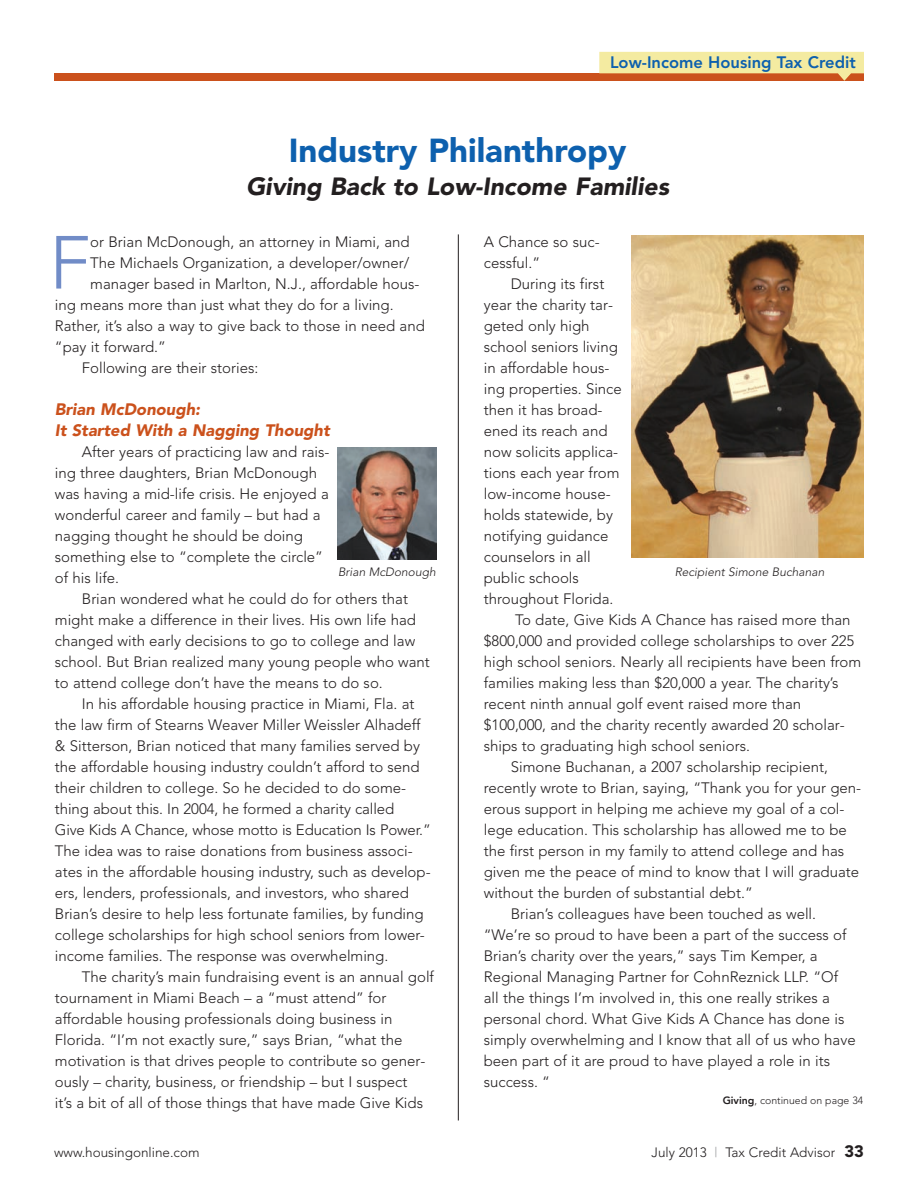
<style>
.page{position:relative;width:918px;height:1188px;background:#fff}
.page>*{position:absolute;margin:0;border:0;box-sizing:border-box;transform-origin:0 0}
.t1{font:300 74.25px "Avenir";color:#718cc7}
.t2{font:900 33px "Avenir";color:#0d60ae}
.t3{font:italic 900 24.75px "Avenir";color:#231f20}
.t4{font:italic 900 16.5px/21px "Avenir";color:#cb511c}
.t5{font:800 16.5px "Avenir";color:#0d60ae}
.t6{font:300 15px/21px "Avenir";color:#231f20}
.t7{font:300 13.5px "Avenir";color:#231f20}
.t8{font:italic 300 12px "Avenir";color:#231f20}
.t9{font:300 10.5px "Avenir";color:#231f20}
.s1{font-weight:800}
.s2{color:#939598}
.s3{font-weight:900;font-size:16.5px}
</style>
<div class="page">
<div style="left:54px;top:73px;width:810px;height:8px;background:#cb511c"></div>
<svg style="left:599px;top:52px;width:265px;height:29px"></svg>
<hr style="left:458px;top:234px;width:1px;height:887px;background:#231f20">
<img style="left:338px;top:448px;width:98px;height:111px">
<img style="left:632px;top:236px;width:232px;height:321px">
<p class="t5" style="left:610px;top:56px;width:247px">Low-Income Housing Tax Credit</p>
<h2 class="t2" style="left:289px;top:137px;width:339px">Industry Philanthropy</h2>
<h3 class="t3" style="left:246px;top:176px;width:425px">Giving Back to Low-Income Families</h3>
<h1 class="t1" style="left:49px;top:232px;width:43px">F</h1>
<p class="t6" style="left:90px;top:232px;width:321px">or Brian McDonough, an attorney in Miami, and</p>
<p class="t6" style="left:484px;top:232px;width:117px">A Chance so suc&shy;cessful.”</p>
<p class="t6" style="left:511px;top:274px;width:95px">During its first</p>
<p class="t6" style="left:484px;top:295px;width:131px">year the charity tar-</p>
<p class="t6" style="left:484px;top:316px;width:107px">geted only high</p>
<p class="t6" style="left:484px;top:337px;width:136px">school seniors living</p>
<p class="t6" style="left:484px;top:358px;width:127px">in affordable hous-</p>
<p class="t6" style="left:484px;top:379px;width:140px">ing properties. Since</p>
<p class="t6" style="left:484px;top:400px;width:120px">then it has broad-</p>
<p class="t6" style="left:484px;top:421px;width:125px">ened its reach and</p>
<p class="t6" style="left:484px;top:442px;width:136px">now solicits applica-</p>
<p class="t6" style="left:484px;top:463px;width:137px">tions each year from</p>
<p class="t6" style="left:484px;top:484px;width:128px">low-income house-</p>
<p class="t6" style="left:484px;top:505px;width:131px">holds statewide, by</p>
<p class="t6" style="left:484px;top:526px;width:126px">notifying guidance</p>
<p class="t6" style="left:484px;top:547px;width:108px">counselors in all</p>
<p class="t6" style="left:484px;top:568px;width:97px">public schools</p>
<p class="t6" style="left:484px;top:589px;width:131px">throughout Florida.</p>
<p class="t6" style="left:515px;top:610px;width:337px">To date, Give Kids A Chance has raised more than</p>
<p class="t6" style="left:484px;top:631px;width:372px">$800,000 and provided college scholarships to over 225</p>
<p class="t6" style="left:484px;top:652px;width:379px">high school seniors. Nearly all recipients have been from</p>
<p class="t6" style="left:484px;top:673px;width:356px">families making less than $20,000 a year. The charity’s</p>
<p class="t6" style="left:484px;top:694px;width:319px">recent ninth annual golf event raised more than</p>
<p class="t6" style="left:484px;top:715px;width:363px">$100,000, and the charity recently awarded 20 scholar-</p>
<p class="t6" style="left:484px;top:736px;width:268px">ships to graduating high school seniors.</p>
<p class="t6" style="left:511px;top:757px;width:319px">Simone Buchanan, a 2007 scholarship recipient,</p>
<p class="t6" style="left:484px;top:778px;width:379px">recently wrote to Brian, saying, “Thank you for your gen-</p>
<p class="t6" style="left:484px;top:799px;width:362px">erous support in helping me achieve my goal of a col-</p>
<p class="t6" style="left:484px;top:820px;width:365px">lege education. This scholarship has allowed me to be</p>
<p class="t6" style="left:484px;top:841px;width:362px">the first person in my family to attend college and has</p>
<p class="t6" style="left:484px;top:862px;width:377px">given me the peace of mind to know that I will graduate</p>
<p class="t6" style="left:484px;top:883px;width:271px">without the burden of substantial debt.”</p>
<p class="t6" style="left:511px;top:904px;width:307px">Brian’s colleagues have been touched as well.</p>
<p class="t6" style="left:484px;top:925px;width:364px">“We’re so proud to have been a part of the success of</p>
<p class="t6" style="left:484px;top:946px;width:335px">Brian’s charity over the years,” says Tim Kemper, a</p>
<p class="t6" style="left:484px;top:967px;width:356px">Regional Managing Partner for CohnReznick LLP. “Of</p>
<p class="t6" style="left:484px;top:988px;width:348px">all the things I’m involved in, this one really strikes a</p>
<p class="t6" style="left:484px;top:1009px;width:362px">personal chord. What Give Kids A Chance has done is</p>
<p class="t6" style="left:484px;top:1030px;width:373px">simply overwhelming and I know that all of us who have</p>
<p class="t6" style="left:484px;top:1051px;width:348px">been part of it are proud to have played a role in its</p>
<p class="t6" style="left:484px;top:1072px;width:68px">success. “</p>
<p class="t6" style="left:90px;top:253px;width:320px">The Michaels Organization, a developer/owner/</p>
<p class="t6" style="left:90px;top:274px;width:331px">manager based in Marlton, N.J., affordable hous-</p>
<p class="t6" style="left:55px;top:295px;width:340px">ing means more than just what they do for a living.</p>
<p class="t6" style="left:55px;top:316px;width:371px">Rather, it’s also a way to give back to those in need and</p>
<p class="t6" style="left:55px;top:337px;width:113px">“pay it forward.”</p>
<p class="t6" style="left:82px;top:358px;width:178px">Following are their stories:</p>
<p class="t4" style="left:55px;top:400px;width:276px">Brian McDonough:<br>It Started With a Nagging Thought</p>
<p class="t6" style="left:55px;top:442px;width:276px;text-indent:27px">After years of practicing law and rais&shy;ing three daughters, Brian McDonough was having a mid-life crisis. He enjoyed a wonderful career and family – but had a nagging thought he should be doing something else to “complete the circle” of his life.</p>
<p class="t6" style="left:55px;top:589px;width:377px;text-indent:27px">Brian wondered what he could do for others that might make a difference in their lives. His own life had changed with early decisions to go to college and law school. But Brian realized many young people who want to attend college don’t have the means to do so.</p>
<p class="t6" style="left:55px;top:694px;width:377px;text-indent:27px">In his affordable housing practice in Miami, Fla. at the law firm of Stearns Weaver Miller Weissler Alhadeff &amp; Sitterson, Brian noticed that many families served by the affordable housing industry couldn’t afford to send their children to college. So he decided to do some&shy;thing about this. In 2004, he formed a charity called<br>Give Kids A Chance, whose motto is Education Is Power.” The idea was to raise donations from business associ&shy;ates in the affordable housing industry, such as develop&shy;ers, lenders, professionals, and investors, who shared Brian’s desire to help less fortunate families, by funding college scholarships for high school seniors from lower&shy;income families. The response was overwhelming.</p>
<p class="t6" style="left:55px;top:967px;width:381px;text-indent:27px">The charity’s main fundraising event is an annual golf tournament in Miami Beach – a “must attend” for affordable housing professionals doing business in Florida. “I’m not exactly sure,” says Brian, “what the motivation is that drives people to contribute so gener&shy;ously – charity, business, or friendship – but I suspect<br>it’s a bit of all of those things that have made Give Kids</p>
<p class="t8" style="left:338px;top:567px;width:99px">Brian McDonough</p>
<p class="t8" style="left:675px;top:567px;width:151px">Recipient Simone Buchanan</p>
<p class="t9" style="left:723px;top:1096px;width:142px"><span class="s1">Giving</span>, continued on page 34</p>
<p class="t7" style="left:54px;top:1147px;width:147px">www.housingonline.com</p>
<p class="t7" style="left:652px;top:1147px;width:214px">July 2013 <span class="s2">|</span> Tax Credit Advisor <span class="s3">33</span></p>
</div>
